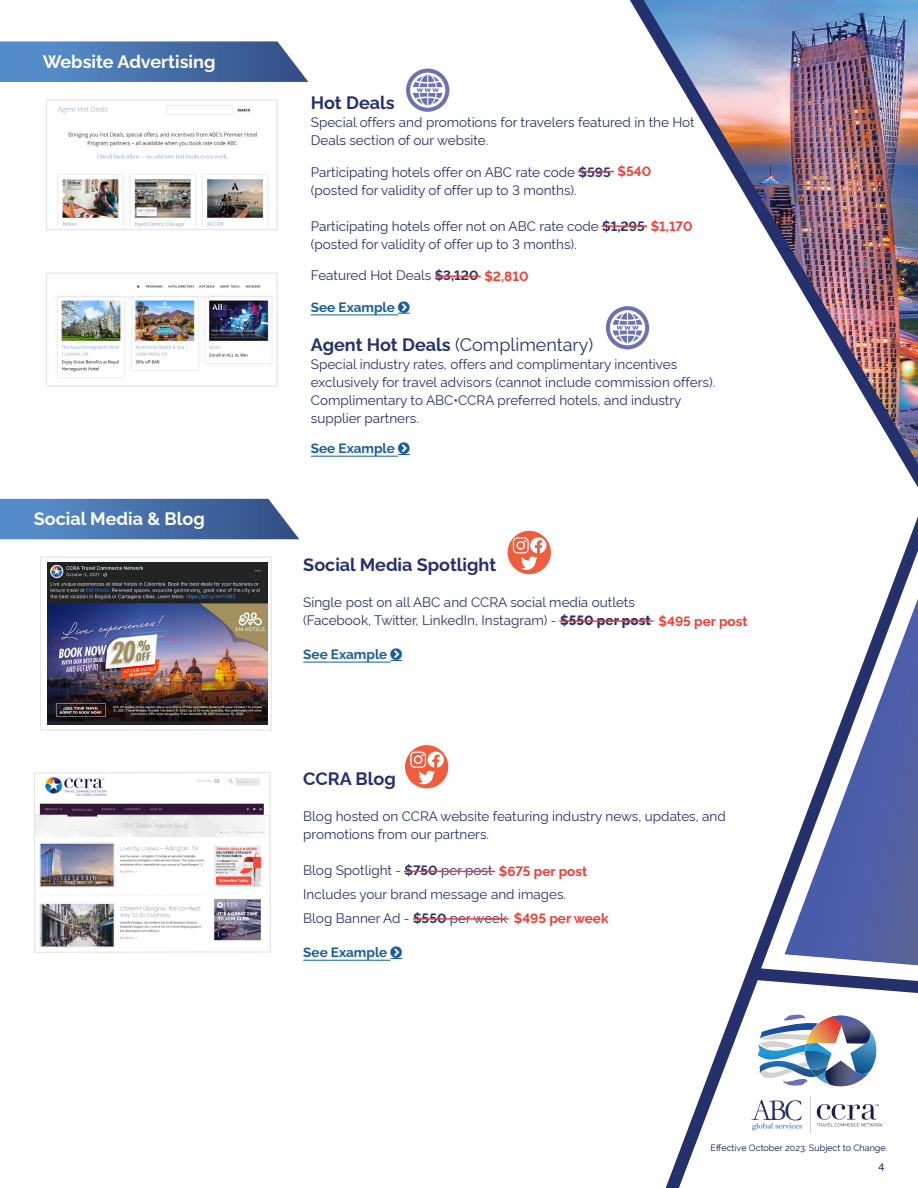
<style>
.page{position:relative;width:918px;height:1188px;background:#fff}
.page>*{position:absolute;margin:0;border:0;box-sizing:border-box;transform-origin:0 0}
.t1{font:700 18px "Rawline";color:#25316d}
.t2{font:700 18px "Rawline";color:#fff}
.t3{font:18px "Rawline";color:#25316d}
.t4{font:13.5px/18px "Rawline";color:#25316d}
.t5{font:700 13.5px "Rawline";color:#175d9e}
.t6{font:700 13.5px "Rawline";color:#ee3e35}
.t7{font:11.7px "Myriad Pro";color:#25316d}
.t8{font:9px "Raleway";color:#001c4e}
.s1{font-weight:700}
.s2{font-weight:700;color:#ee3e35}
.s3{font-weight:800}
</style>
<div class="page">
<svg style="left:748px;top:520px;width:170px;height:448px"></svg>
<svg style="left:665px;top:968px;width:253px;height:220px"></svg>
<img style="left:621px;top:0;width:297px;height:520px">
<img style="left:784px;top:547px;width:134px;height:420px">
<img style="left:817px;top:1086px;width:53px;height:1px">
<img style="left:758px;top:1044px;width:2px;height:16px">
<svg style="left:760px;top:1014px;width:117px;height:72px"></svg>
<svg style="left:751px;top:1100px;width:51px;height:31px"></svg>
<hr style="left:810px;top:1097px;width:1px;height:37px;background:#d4d3d2">
<svg style="left:817px;top:1104px;width:66px;height:22px"></svg>
<hr style="left:311px;top:315px;width:87px;height:1px;background:#175d9e">
<hr style="left:311px;top:456px;width:87px;height:1px;background:#175d9e">
<svg style="left:0;top:41px;width:308px;height:41px;background:#527ab1"></svg>
<img style="left:57px;top:105px;width:211px;height:122px">
<img style="left:53px;top:285px;width:222px;height:93px">
<div style="left:46px;top:99px;width:232px;height:131px;border:1px solid #e6e7e9"></div>
<div style="left:46px;top:272px;width:232px;height:115px;border:1px solid #e6e7e9"></div>
<div style="left:406px;top:69px;width:43px;height:43px;background:#6b71b5;border-radius:50%"></div>
<svg style="left:410px;top:73px;width:35px;height:35px"></svg>
<div style="left:606px;top:306px;width:43px;height:43px;background:#6b71b5;border-radius:50%"></div>
<svg style="left:610px;top:310px;width:35px;height:35px"></svg>
<svg style="left:0;top:499px;width:299px;height:40px;background:#5078b0"></svg>
<hr style="left:303px;top:662px;width:88px;height:1px;background:#175d9e">
<hr style="left:303px;top:960px;width:88px;height:1px;background:#175d9e">
<img style="left:34px;top:772px;width:237px;height:181px">
<img style="left:48px;top:562px;width:219px;height:163px">
<div style="left:40px;top:557px;width:232px;height:174px;border:1px solid #e6e7e9"></div>
<div style="left:508px;top:531px;width:43px;height:43px;background:#f15c3c;border-radius:50%"></div>
<svg style="left:513px;top:537px;width:33px;height:33px"></svg>
<div style="left:405px;top:745px;width:43px;height:43px;background:#f15c3c;border-radius:50%"></div>
<svg style="left:410px;top:752px;width:34px;height:32px"></svg>
<hr style="left:578px;top:171px;width:36px;height:1px;background:#ee3e35">
<hr style="left:559px;top:620px;width:95px;height:2px;background:#ee3e35">
<hr style="left:602px;top:225px;width:45px;height:2px;background:#ee3e35">
<hr style="left:435px;top:276px;width:46px;height:1px;background:#ee3e35">
<hr style="left:404px;top:871px;width:91px;height:1px;background:#ee3e35">
<hr style="left:413px;top:918px;width:96px;height:2px;background:#ee3e35">
<svg style="left:398px;top:312px;width:12px;height:2px"></svg>
<svg style="left:398px;top:454px;width:12px;height:1px"></svg>
<svg style="left:391px;top:659px;width:11px;height:2px"></svg>
<h1 class="t2" style="left:43px;top:47px;width:174px">Website Advertising</h1>
<h1 class="t2" style="left:34px;top:505px;width:172px">Social Media &amp; Blog</h1>
<h1 class="t1" style="left:311px;top:89px;width:85px">Hot Deals</h1>
<p class="t4" style="left:311px;top:112px;width:385px">Special offers and promotions for travelers featured in the Hot<br>Deals section of our website.</p>
<p class="t4" style="left:311px;top:162px;width:301px">Participating hotels offer on ABC rate code <span class="s1">$595 </span>(posted for validity of offer up to 3 months).</p>
<p class="t4" style="left:311px;top:216px;width:383px">Participating hotels offer not on ABC rate code <span class="s1">$1,295</span> <span class="s2">$1,170 </span>(posted for validity of offer up to 3 months).</p>
<p class="t4" style="left:311px;top:265px;width:219px">Featured Hot Deals <span class="s1">$3,120</span> <span class="s2">$2,810</span></p>
<p class="t5" style="left:311px;top:297px;width:86px">See Example</p>
<h1 class="t3" style="left:311px;top:331px;width:284px"><span class="s1">Agent Hot Deals</span> (Complimentary)</h1>
<p class="t4" style="left:311px;top:354px;width:406px">Special industry rates, offers and complimentary incentives exclusively for travel advisors (cannot include commission offers).<br>Complimentary to ABC•CCRA preferred hotels, and industry supplier partners.</p>
<p class="t5" style="left:311px;top:438px;width:86px">See Example</p>
<p class="t6" style="left:618px;top:161px;width:35px">$540</p>
<h1 class="t1" style="left:303px;top:551px;width:195px">Social Media Spotlight</h1>
<p class="t4" style="left:303px;top:592px;width:349px">Single post on all ABC and CCRA social media outlets (Facebook, Twitter, LinkedIn, Instagram) - <span class="s3">$550 per post</span></p>
<p class="t5" style="left:303px;top:644px;width:86px">See Example</p>
<p class="t6" style="left:659px;top:610px;width:90px">$495 per post</p>
<h1 class="t1" style="left:303px;top:765px;width:94px">CCRA Blog</h1>
<p class="t4" style="left:303px;top:806px;width:424px">Blog hosted on CCRA website featuring industry news, updates, and promotions from our partners.</p>
<p class="t4" style="left:303px;top:857px;width:264px;line-height:24px">Blog Spotlight - <span class="s1">$750</span> per post<br>Includes your brand message and images.<br>Blog Banner Ad - <span class="s1">$550</span> per week</p>
<p class="t5" style="left:303px;top:942px;width:86px">See Example</p>
<p class="t6" style="left:499px;top:861px;width:90px">$675 per post</p>
<p class="t6" style="left:514px;top:908px;width:96px">$495 per week</p>
<p class="t8" style="left:711px;top:1142px;width:178px">Effective October 2023. Subject to Change.</p>
<p class="t7" style="left:879px;top:1159px;width:7px">4</p>
</div>
